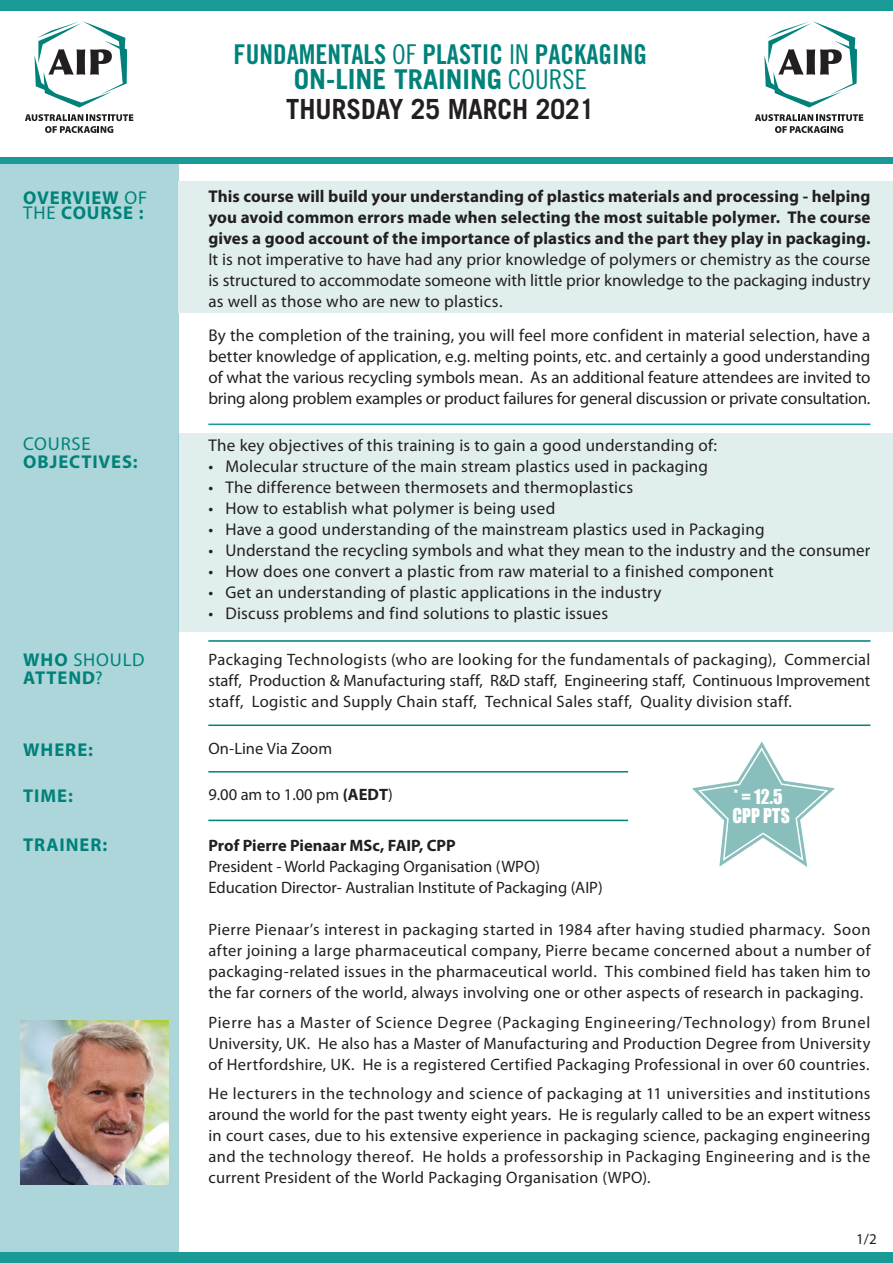
<style>
.page{position:relative;width:893px;height:1263px;background:#fff}
.page>*{position:absolute;margin:0;border:0;box-sizing:border-box;transform-origin:0 0}
.t1{font:700 27.75px "Trade Gothic";color:#231f20;scale:.95 1}
.t2{font:27.3px "Trade Gothic Bold Cond Twenty";color:#00827a}
.t3{font:700 27.3px "Trade Gothic";color:#00827a}
.t4{font:18.75px/19.2px "Impact";letter-spacing:.005em;color:#fff;scale:.94 1}
.t5{font:700 18.6px/15.8px "Myriad Pro";letter-spacing:.05em;color:#00827a}
.t6{font:18.6px "Myriad Pro";letter-spacing:.04em;color:#00827a}
.t7{font:17.1px/21px "Myriad Pro";letter-spacing:.01em;color:#231f20;text-align:justify}
.t8{font:700 17.1px/21px "Myriad Pro";letter-spacing:.005em;color:#231f20;text-align:justify}
.t9{font:16.5px/21px "Myriad Pro";letter-spacing:.015em;color:#231f20;text-align:justify}
.t10{font:700 16.5px "Myriad Pro";color:#231f20}
.t11{font:15px "Myriad Pro";color:#231f20}
.s1{font-weight:400}
.s2{font-family:"Trade Gothic Cond Eighteen"}
.s3{font-size:27.75px}
.s4{font-family:"Trade Gothic Cond Eighteen";font-weight:400}
.s5{font-weight:700}
</style>
<div class="page">
<div style="left:178px;top:432px;width:715px;height:199px;background:#e1eeee"></div>
<div style="left:0;top:158px;width:178px;height:1105px;background:#acd6d9"></div>
<div style="left:178px;top:181px;width:715px;height:131px;background:#e1eeee"></div>
<hr style="left:208px;top:423px;width:662px;height:2px;background:#1a9a96">
<hr style="left:208px;top:640px;width:662px;height:2px;background:#00827a">
<hr style="left:208px;top:724px;width:662px;height:2px;background:#00827a">
<hr style="left:208px;top:771px;width:420px;height:1px;background:#00827a">
<hr style="left:208px;top:820px;width:420px;height:1px;background:#00827a">
<img style="left:20px;top:1020px;width:148px;height:165px">
<div style="left:0;top:0;width:893px;height:11px;background:#1a9a96"></div>
<svg style="left:764px;top:21px;width:93px;height:87px"></svg>
<svg style="left:755px;top:114px;width:108px;height:19px"></svg>
<svg style="left:34px;top:21px;width:93px;height:87px"></svg>
<svg style="left:25px;top:114px;width:108px;height:19px"></svg>
<div style="left:0;top:157px;width:893px;height:6px;background:#1a9a96"></div>
<div style="left:0;top:1252px;width:893px;height:11px;background:#1a9a96"></div>
<svg style="left:692px;top:741px;width:143px;height:126px"></svg>
<p class="t5" style="left:23px;top:190px;width:126px">OVERVIEW <span class="s1">OF<br>THE</span> COURSE :</p>
<p class="t6" style="left:23px;top:434px;width:69px">COURSE</p>
<p class="t5" style="left:23px;top:454px;width:116px">OBJECTIVES:</p>
<p class="t5" style="left:23px;top:651px;width:123px;line-height:18px">WHO <span class="s1">SHOULD<br></span>ATTEND<span class="s1">?</span></p>
<p class="t5" style="left:23px;top:742px;width:71px">WHERE:</p>
<p class="t5" style="left:23px;top:788px;width:51px">TIME:</p>
<p class="t5" style="left:23px;top:837px;width:85px">TRAINER:</p>
<h2 class="t2" style="left:234px;top:38px;width:415px">FUNDAMENTALS <span class="s2">OF</span> PLASTIC <span class="s2">IN</span> PACKAGING</h2>
<h2 class="t3" style="left:294px;top:62px;width:294px"><span class="s3">ON-LINE</span> TRAINING <span class="s4">COURSE</span></h2>
<h1 class="t1" style="left:286px;top:92px;width:326px">THURSDAY 25 MARCH 2021</h1>
<p class="t8" style="left:208px;top:186px;width:664px">This course will build your understanding of plastics materials and processing - helping you avoid common errors made when selecting the most suitable polymer. The course gives a good account of the importance of plastics and the part they play in packaging.</p>
<p class="t7" style="left:208px;top:249px;width:664px">It is not imperative to have had any prior knowledge of polymers or chemistry as the course is structured to accommodate someone with little prior knowledge to the packaging industry as well as those who are new to plastics.</p>
<p class="t7" style="left:208px;top:325px;width:664px">By the completion of the training, you will feel more confident in material selection, have a better knowledge of application, e.g. melting points, etc. and certainly a good understanding of what the various recycling symbols mean. As an additional feature attendees are invited to bring along problem examples or product failures for general discussion or private consultation.</p>
<p class="t7" style="left:208px;top:435px;width:510px">The key objectives of this training is to gain a good understanding of:</p>
<p class="t7" style="left:208px;top:456px;width:501px">• Molecular structure of the main stream plastics used in packaging</p>
<p class="t7" style="left:208px;top:477px;width:426px">• The difference between thermosets and thermoplastics</p>
<p class="t7" style="left:208px;top:498px;width:349px">• How to establish what polymer is being used</p>
<p class="t7" style="left:208px;top:519px;width:558px">• Have a good understanding of the mainstream plastics used in Packaging</p>
<p class="t7" style="left:208px;top:540px;width:664px">• Understand the recycling symbols and what they mean to the industry and the consumer</p>
<p class="t7" style="left:208px;top:561px;width:567px">• How does one convert a plastic from raw material to a finished component</p>
<p class="t7" style="left:208px;top:582px;width:455px">• Get an understanding of plastic applications in the industry</p>
<p class="t7" style="left:208px;top:603px;width:401px">• Discuss problems and find solutions to plastic issues</p>
<p class="t9" style="left:208px;top:649px;width:664px">Packaging Technologists (who are looking for the fundamentals of packaging), Commercial staff, Production &amp; Manufacturing staff, R&amp;D staff, Engineering staff, Continuous Improvement staff, Logistic and Supply Chain staff, Technical Sales staff, Quality division staff.</p>
<p class="t9" style="left:208px;top:738px;width:125px">On-Line Via Zoom</p>
<p class="t9" style="left:208px;top:784px;width:186px">9.00 am to 1.00 pm <span class="s5">(AEDT</span>)</p>
<p class="t10" style="left:208px;top:836px;width:249px">Prof Pierre Pienaar MSc, FAIP, CPP</p>
<p class="t9" style="left:208px;top:856px;width:396px">President - World Packaging Organisation (WPO)<br>Education Director- Australian Institute of Packaging (AIP)</p>
<p class="t9" style="left:208px;top:919px;width:664px">Pierre Pienaar’s interest in packaging started in 1984 after having studied pharmacy. Soon after joining a large pharmaceutical company, Pierre became concerned about a number of packaging-related issues in the pharmaceutical world. This combined field has taken him to the far corners of the world, always involving one or other aspects of research in packaging.</p>
<p class="t9" style="left:208px;top:1012px;width:664px">Pierre has a Master of Science Degree (Packaging Engineering/Technology) from Brunel University, UK. He also has a Master of Manufacturing and Production Degree from University of Hertfordshire, UK. He is a registered Certified Packaging Professional in over 60 countries.</p>
<p class="t9" style="left:208px;top:1083px;width:664px">He lecturers in the technology and science of packaging at 11 universities and institutions around the world for the past twenty eight years. He is regularly called to be an expert witness in court cases, due to his extensive experience in packaging science, packaging engineering and the technology thereof. He holds a professorship in Packaging Engineering and is the current President of the World Packaging Organisation (WPO).</p>
<p class="t4" style="left:732px;top:786px;width:63px">* = 12.5<br>CPP PTS</p>
<p class="t11" style="left:856px;top:1230px;width:22px">1/2</p>
</div>
